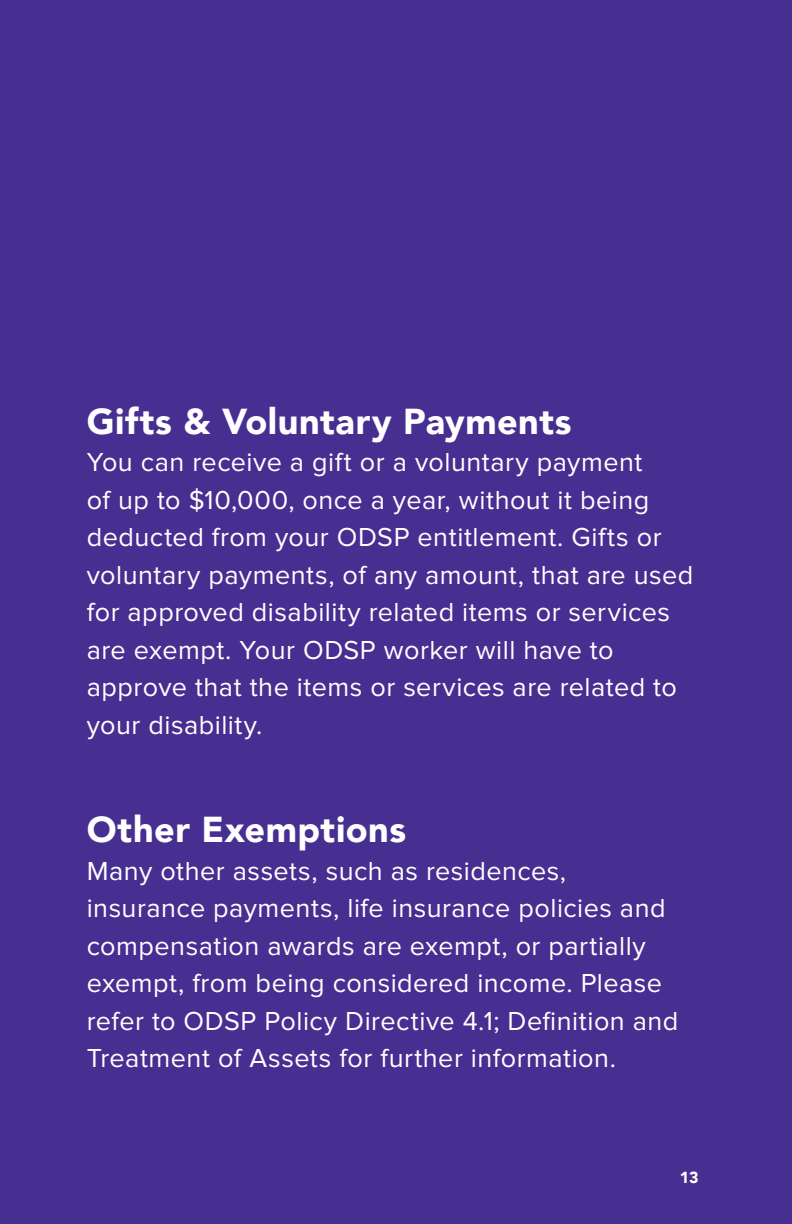
<style>
.page{position:relative;width:792px;height:1224px;background:#472f92}
.page>*{position:absolute;margin:0;border:0;box-sizing:border-box;transform-origin:0 0}
.H2-Black{font:900 36px "Avenir";letter-spacing:.015em;color:#fff}
.H2-Black-2{font:27px/37.6px "Proxima Nova";letter-spacing:.02em;color:#fff}
.t1{font:900 16px "Avenir";color:#fff}
</style>
<div class="page">
<p class="H2-Black" style="left:87px;top:390px;width:486px">Gifts &amp; Voluntary Payments</p>
<p class="H2-Black-2" style="left:87px;top:444px;width:608px">You can receive a gift or a voluntary payment<br>of up to $10,000, once a year, without it being deducted from your ODSP entitlement. Gifts or voluntary payments, of any amount, that are used for approved disability related items or services are exempt. Your ODSP worker will have to approve that the items or services are related to your disability.</p>
<p class="H2-Black" style="left:87px;top:799px;width:321px">Other Exemptions</p>
<p class="H2-Black-2" style="left:87px;top:852px;width:593px">Many other assets, such as residences, insurance payments, life insurance policies and compensation awards are exempt, or partially exempt, from being considered income. Please refer to ODSP Policy Directive 4.1; Definition and Treatment of Assets for further information.</p>
<p class="t1" style="left:680px;top:1164px;width:20px">13</p>
</div>
